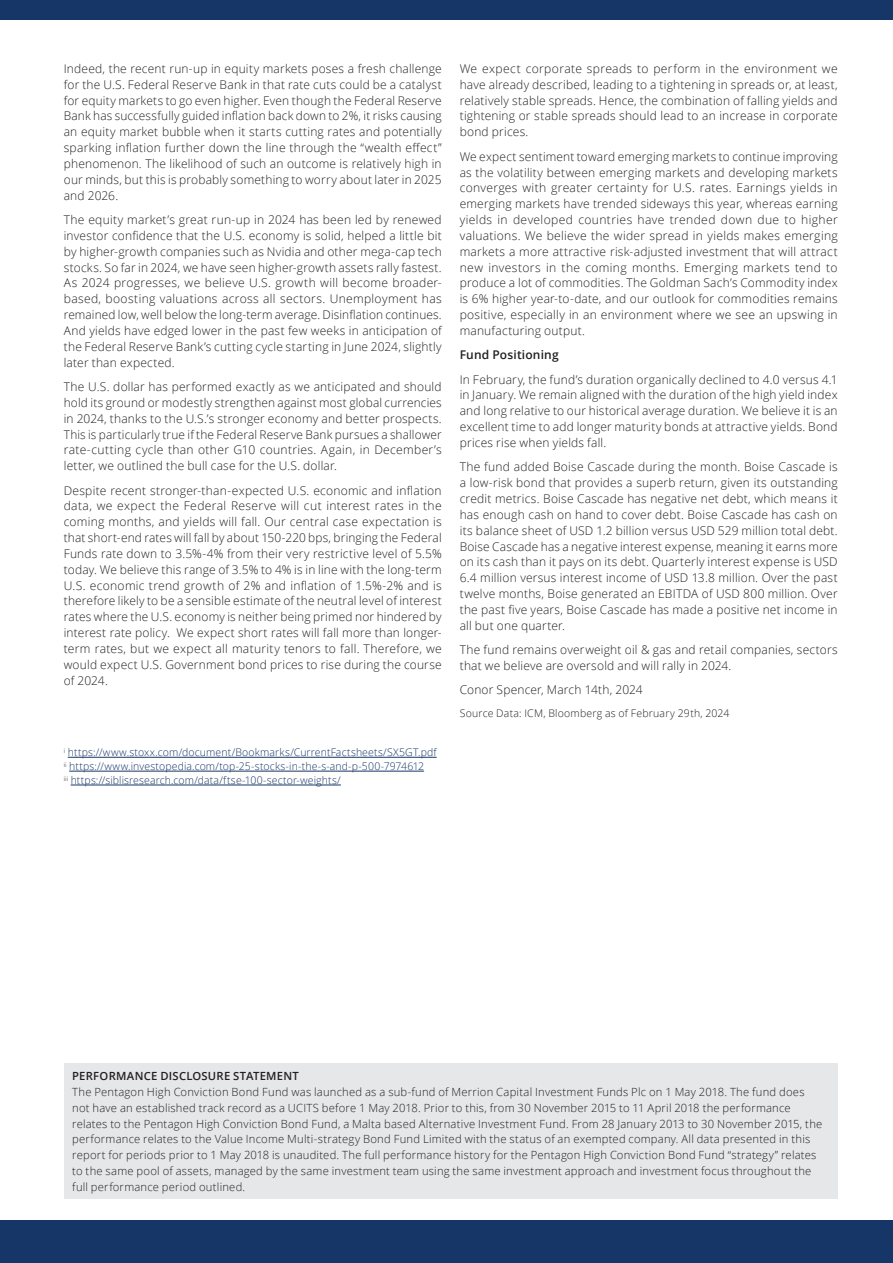
<style>
.page{position:relative;width:893px;height:1263px;background:#fff}
.page>*{position:absolute;margin:0;border:0;box-sizing:border-box;transform-origin:0 0}
.t1{font:300 12px/15.9px "Open Sans";letter-spacing:.015em;color:#231f20;text-align:justify}
.t2{font:600 12px "Open Sans";letter-spacing:.015em;color:#231f20}
.t3{font:300 11.25px/15.8px "Open Sans";letter-spacing:.02em;color:#231f20}
.t4{font:600 11.25px "Open Sans";letter-spacing:.02em;color:#231f20}
.t5{font:300 10.5px/13.8px "Open Sans";letter-spacing:.01em;color:#163667}
.t6{font:300 10.5px "Open Sans";letter-spacing:.02em;color:#231f20}
</style>
<div class="page">
<div style="left:0;top:0;width:893px;height:20px;background:#163667"></div>
<div style="left:0;top:1220px;width:893px;height:43px;background:#163667"></div>
<hr style="left:68px;top:757px;width:369px;height:1px;background:#163667">
<hr style="left:69px;top:771px;width:355px;height:1px;background:#163667">
<hr style="left:71px;top:785px;width:270px;height:1px;background:#163667">
<div style="left:64px;top:1063px;width:774px;height:136px;background:#e6e7e9"></div>
<p class="t1" style="left:64px;top:60px;width:379px">Indeed, the recent run-up in equity markets poses a fresh challenge for the U.S. Federal Reserve Bank in that rate cuts could be a catalyst for equity markets to go even higher. Even though the Federal Reserve Bank has successfully guided inflation back down to 2%, it risks causing an equity market bubble when it starts cutting rates and potentially sparking inflation further down the line through the “wealth effect” phenomenon. The likelihood of such an outcome is relatively high in our minds, but this is probably something to worry about later in 2025 and 2026.</p>
<p class="t1" style="left:64px;top:211px;width:380px">The equity market’s great run-up in 2024 has been led by renewed investor confidence that the U.S. economy is solid, helped a little bit by higher-growth companies such as Nvidia and other mega-cap tech stocks. So far in 2024, we have seen higher-growth assets rally fastest.<br>As 2024 progresses, we believe U.S. growth will become broader&shy;based, boosting valuations across all sectors. Unemployment has remained low, well below the long-term average. Disinflation continues.<br>And yields have edged lower in the past few weeks in anticipation of the Federal Reserve Bank’s cutting cycle starting in June 2024, slightly later than expected.</p>
<p class="t1" style="left:64px;top:378px;width:379px">The U.S. dollar has performed exactly as we anticipated and should hold its ground or modestly strengthen against most global currencies in 2024, thanks to the U.S.’s stronger economy and better prospects.<br>This is particularly true if the Federal Reserve Bank pursues a shallower rate-cutting cycle than other G10 countries. Again, in December’s letter, we outlined the bull case for the U.S. dollar.</p>
<p class="t1" style="left:64px;top:482px;width:379px">Despite recent stronger-than-expected U.S. economic and inflation data, we expect the Federal Reserve will cut interest rates in the coming months, and yields will fall. Our central case expectation is that short-end rates will fall by about 150-220 bps, bringing the Federal Funds rate down to 3.5%-4% from their very restrictive level of 5.5% today. We believe this range of 3.5% to 4% is in line with the long-term U.S. economic trend growth of 2% and inflation of 1.5%-2% and is therefore likely to be a sensible estimate of the neutral level of interest rates where the U.S. economy is neither being primed nor hindered by interest rate policy. We expect short rates will fall more than longer&shy;term rates, but we expect all maturity tenors to fall. Therefore, we would expect U.S. Government bond prices to rise during the course of 2024.</p>
<p class="t5" style="left:64px;top:745px;width:374px"><sup>i</sup> https://www.stoxx.com/document/Bookmarks/CurrentFactsheets/SX5GT.pdf <sup>ii</sup> https://www.investopedia.com/top-25-stocks-in-the-s-and-p-500-7974612<br><sup>iii</sup> https://siblisresearch.com/data/ftse-100-sector-weights/</p>
<p class="t1" style="left:460px;top:60px;width:379px">We expect corporate spreads to perform in the environment we have already described, leading to a tightening in spreads or, at least, relatively stable spreads. Hence, the combination of falling yields and tightening or stable spreads should lead to an increase in corporate bond prices.</p>
<p class="t1" style="left:460px;top:148px;width:379px">We expect sentiment toward emerging markets to continue improving as the volatility between emerging markets and developing markets converges with greater certainty for U.S. rates. Earnings yields in emerging markets have trended sideways this year, whereas earning yields in developed countries have trended down due to higher valuations. We believe the wider spread in yields makes emerging markets a more attractive risk-adjusted investment that will attract new investors in the coming months. Emerging markets tend to produce a lot of commodities. The Goldman Sach’s Commodity index is 6% higher year-to-date, and our outlook for commodities remains positive, especially in an environment where we see an upswing in manufacturing output.</p>
<p class="t2" style="left:460px;top:347px;width:100px">Fund Positioning</p>
<p class="t1" style="left:460px;top:371px;width:379px">In February, the fund’s duration organically declined to 4.0 versus 4.1 in January. We remain aligned with the duration of the high yield index and long relative to our historical average duration. We believe it is an excellent time to add longer maturity bonds at attractive yields. Bond prices rise when yields fall.</p>
<p class="t1" style="left:460px;top:459px;width:379px">The fund added Boise Cascade during the month. Boise Cascade is a low-risk bond that provides a superb return, given its outstanding credit metrics. Boise Cascade has negative net debt, which means it has enough cash on hand to cover debt. Boise Cascade has cash on its balance sheet of USD 1.2 billion versus USD 529 million total debt.<br>Boise Cascade has a negative interest expense, meaning it earns more on its cash than it pays on its debt. Quarterly interest expense is USD 6.4 million versus interest income of USD 13.8 million. Over the past twelve months, Boise generated an EBITDA of USD 800 million. Over the past five years, Boise Cascade has made a positive net income in all but one quarter.</p>
<p class="t1" style="left:460px;top:641px;width:379px">The fund remains overweight oil &amp; gas and retail companies, sectors that we believe are oversold and will rally in 2024.</p>
<p class="t1" style="left:460px;top:682px;width:184px">Conor Spencer, March 14th, 2024</p>
<p class="t6" style="left:460px;top:706px;width:271px">Source Data: ICM, Bloomberg as of February 29th, 2024</p>
<p class="t4" style="left:72px;top:1069px;width:228px">PERFORMANCE DISCLOSURE STATEMENT</p>
<p class="t3" style="left:72px;top:1084px;width:752px">The Pentagon High Conviction Bond Fund was launched as a sub-fund of Merrion Capital Investment Funds Plc on 1 May 2018. The fund does not have an established track record as a UCITS before 1 May 2018. Prior to this, from 30 November 2015 to 11 April 2018 the performance relates to the Pentagon High Conviction Bond Fund, a Malta based Alternative Investment Fund. From 28 January 2013 to 30 November 2015, the performance relates to the Value Income Multi-strategy Bond Fund Limited with the status of an exempted company. All data presented in this report for periods prior to 1 May 2018 is unaudited. The full performance history for the Pentagon High Conviction Bond Fund “strategy” relates to the same pool of assets, managed by the same investment team using the same investment approach and investment focus throughout the full performance period outlined.</p>
</div>
